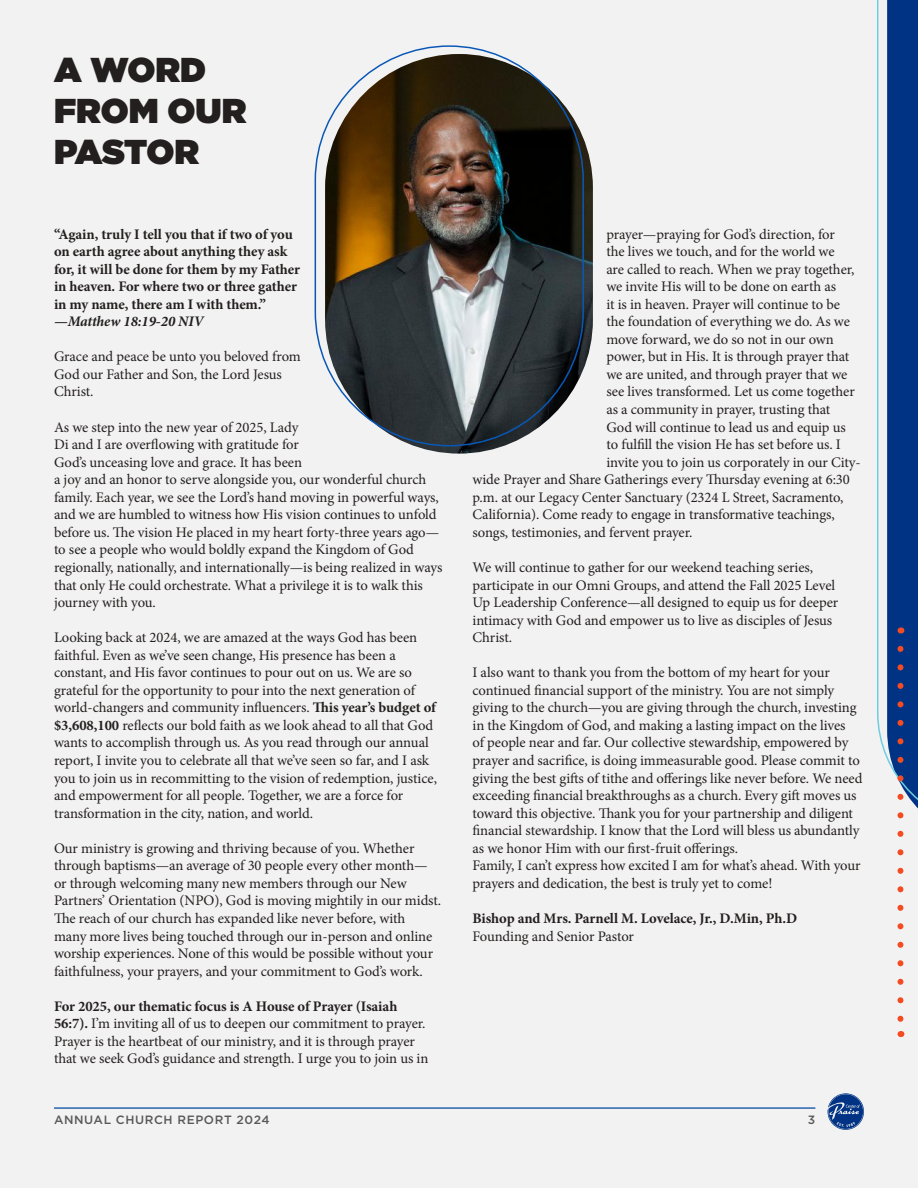
<style>
.page{position:relative;width:918px;height:1188px;background:#f2f2f2}
.page>*{position:absolute;margin:0;border:0;box-sizing:border-box;transform-origin:0 0}
.t1{font:900 34.5px/41.4px "Gotham";color:#241f1f}
.t2{font:14.7px/17.5px "Minion Pro";letter-spacing:-.01em;color:#241f1f}
.t3{font:700 14.7px/17.5px "Minion Pro";letter-spacing:-.005em;color:#241f1f}
.t4{font:italic 700 14.7px "Minion Pro";letter-spacing:-.005em;color:#241f1f}
.t5{font:500 12px "Gotham";letter-spacing:.05em;color:#5a5758}
.s1{font-weight:700}
</style>
<div class="page">
<svg style="left:828px;top:1093px;width:36px;height:37px"></svg>
<hr style="left:54px;top:1107px;width:761px;height:2px;background:#2963af">
<img style="left:325px;top:54px;width:268px;height:400px;border-radius:134px">
<svg style="left:877px;top:0;width:41px;height:1022px"></svg>
<h1 class="t1" style="left:54px;top:48px;width:194px">A WORD<br>FROM OUR<br>PASTOR</h1>
<p class="t3" style="left:54px;top:225px;width:248px">“Again, truly I tell you that if two of you on earth agree about anything they ask for, it will be done for them by my Father in heaven. For where two or three gather in my name, there am I with them.”</p>
<p class="t4" style="left:54px;top:311px;width:151px">—Matthew 18:19-20 NIV</p>
<p class="t2" style="left:54px;top:348px;width:248px">Grace and peace be unto you beloved from<br>God our Father and Son, the Lord Jesus<br>Christ.</p>
<p class="t2" style="left:54px;top:418px;width:390px">As we step into the new year of 2025, Lady<br>Di and I are overflowing with gratitude for<br>God’s unceasing love and grace. It has been<br>a joy and an honor to serve alongside you, our wonderful church family. Each year, we see the Lord’s hand moving in powerful ways, and we are humbled to witness how His vision continues to unfold before us. The vision He placed in my heart forty-three years ago— to see a people who would boldly expand the Kingdom of God regionally, nationally, and internationally—is being realized in ways that only He could orchestrate. What a privilege it is to walk this journey with you.</p>
<p class="t2" style="left:54px;top:629px;width:385px">Looking back at 2024, we are amazed at the ways God has been faithful. Even as we’ve seen change, His presence has been a constant, and His favor continues to pour out on us. We are so grateful for the opportunity to pour into the next generation of world-changers and community influencers. <span class="s1">This year’s budget of $3,608,100</span> reflects our bold faith as we look ahead to all that God wants to accomplish through us. As you read through our annual report, I invite you to celebrate all that we’ve seen so far, and I ask you to join us in recommitting to the vision of redemption, justice, and empowerment for all people. Together, we are a force for transformation in the city, nation, and world.</p>
<p class="t2" style="left:54px;top:839px;width:389px">Our ministry is growing and thriving because of you. Whether through baptisms—an average of 30 people every other month— or through welcoming many new members through our New Partners’ Orientation (NPO), God is moving mightily in our midst.<br>The reach of our church has expanded like never before, with many more lives being touched through our in-person and online worship experiences. None of this would be possible without your faithfulness, your prayers, and your commitment to God’s work.</p>
<p class="t2" style="left:54px;top:997px;width:376px"><span class="s1">For 2025, our thematic focus is A House of Prayer (Isaiah 56:7).</span> I’m inviting all of us to deepen our commitment to prayer.<br>Prayer is the heartbeat of our ministry, and it is through prayer that we seek God’s guidance and strength. I urge you to join us in</p>
<p class="t2" style="left:606px;top:225px;width:230px">prayer—praying for God’s direction, for</p>
<p class="t2" style="left:606px;top:243px;width:230px">the lives we touch, and for the world we</p>
<p class="t2" style="left:606px;top:260px;width:250px">are called to reach. When we pray together,</p>
<p class="t2" style="left:606px;top:278px;width:231px">we invite His will to be done on earth as</p>
<p class="t2" style="left:606px;top:295px;width:235px">it is in heaven. Prayer will continue to be</p>
<p class="t2" style="left:606px;top:313px;width:245px">the foundation of everything we do. As we</p>
<p class="t2" style="left:606px;top:330px;width:229px">move forward, we do so not in our own</p>
<p class="t2" style="left:606px;top:348px;width:244px">power, but in His. It is through prayer that</p>
<p class="t2" style="left:606px;top:366px;width:243px">we are united, and through prayer that we</p>
<p class="t2" style="left:606px;top:383px;width:250px">see lives transformed. Let us come together</p>
<p class="t2" style="left:606px;top:401px;width:226px">as a community in prayer, trusting that</p>
<p class="t2" style="left:606px;top:418px;width:241px">God will continue to lead us and equip us</p>
<p class="t2" style="left:606px;top:436px;width:236px">to fulfill the vision He has set before us. I</p>
<p class="t2" style="left:606px;top:453px;width:256px">invite you to join us corporately in our City-</p>
<p class="t2" style="left:472px;top:471px;width:379px">wide Prayer and Share Gatherings every Thursday evening at 6:30</p>
<p class="t2" style="left:472px;top:488px;width:372px">p.m. at our Legacy Center Sanctuary (2324 L Street, Sacramento,</p>
<p class="t2" style="left:472px;top:506px;width:364px">California). Come ready to engage in transformative teachings,</p>
<p class="t2" style="left:472px;top:523px;width:222px">songs, testimonies, and fervent prayer.</p>
<p class="t2" style="left:472px;top:559px;width:367px">We will continue to gather for our weekend teaching series, participate in our Omni Groups, and attend the Fall 2025 Level Up Leadership Conference—all designed to equip us for deeper intimacy with God and empower us to live as disciples of Jesus Christ.</p>
<p class="t2" style="left:472px;top:664px;width:392px">I also want to thank you from the bottom of my heart for your continued financial support of the ministry. You are not simply giving to the church—you are giving through the church, investing in the Kingdom of God, and making a lasting impact on the lives<br>of people near and far. Our collective stewardship, empowered by prayer and sacrifice, is doing immeasurable good. Please commit to giving the best gifts of tithe and offerings like never before. We need exceeding financial breakthroughs as a church. Every gift moves us toward this objective. Thank you for your partnership and diligent financial stewardship. I know that the Lord will bless us abundantly as we honor Him with our first-fruit offerings.<br>Family, I can’t express how excited I am for what’s ahead. With your prayers and dedication, the best is truly yet to come!</p>
<p class="t3" style="left:472px;top:909px;width:326px">Bishop and Mrs. Parnell M. Lovelace, Jr., D.Min, Ph.D</p>
<p class="t2" style="left:472px;top:927px;width:163px">Founding and Senior Pastor</p>
<p class="t5" style="left:54px;top:1112px;width:217px">ANNUAL CHURCH REPORT 2024</p>
<p class="t5" style="left:808px;top:1112px;width:9px">3</p>
</div>
